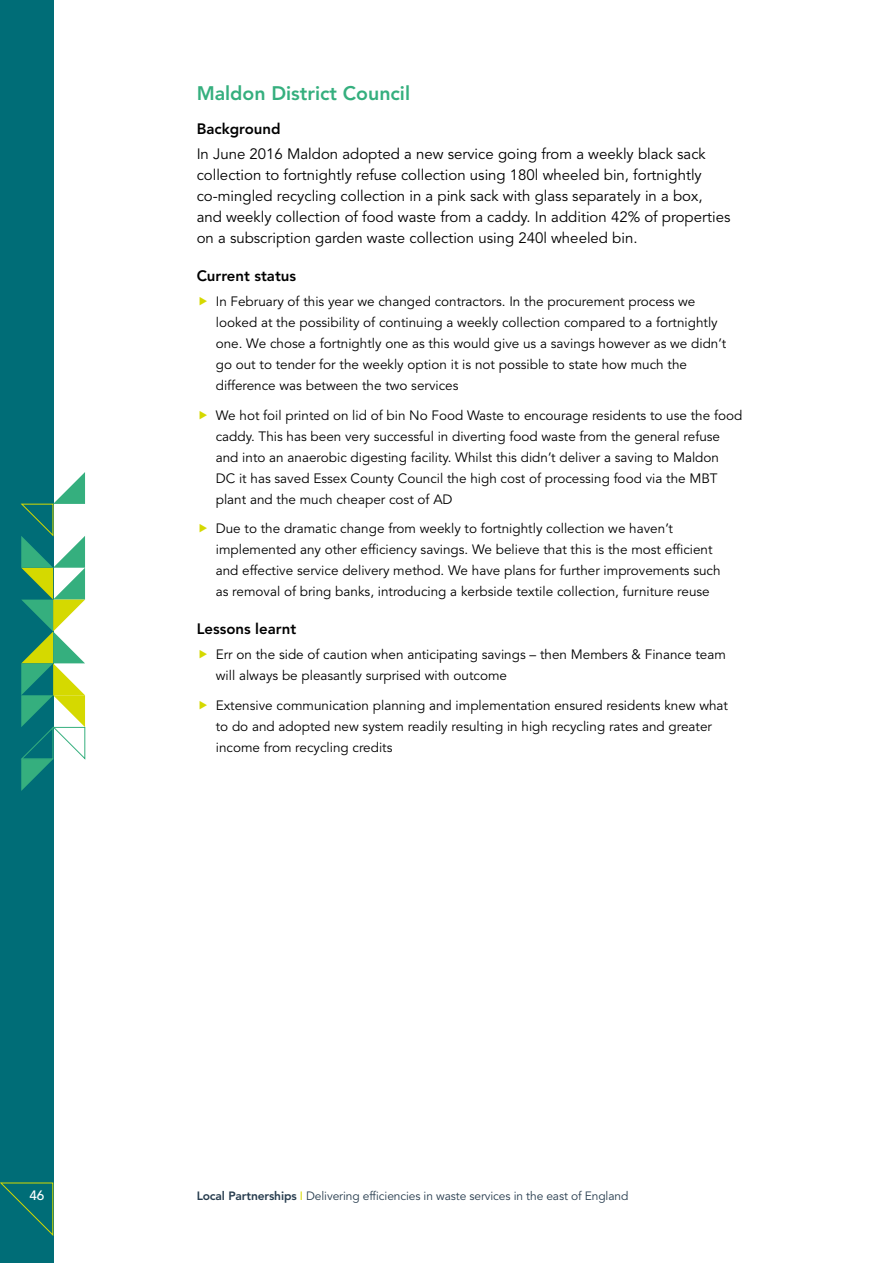
<style>
.page{position:relative;width:893px;height:1263px;background:#fff}
.page>*{position:absolute;margin:0;border:0;box-sizing:border-box;transform-origin:0 0}
.t1{font:800 19.5px "Avenir LT Std";color:#35af7e}
.t2{font:15px/21px "Avenir LT Std";color:#000}
.t3{font:800 15px "Avenir LT Std";color:#000}
.t4{font:13.5px/21px "Avenir LT Std";color:#000}
.t5{font:500 13.5px "Avenir LT Std";color:#fff}
.t6{font:12px "Avenir LT Std";letter-spacing:-.01em;color:#273c4e}
.s1{font-weight:800}
.s2{color:#d5d900}
</style>
<div class="page">
<div style="left:0;top:0;width:53px;height:1263px;background:#006d77"></div>
<svg style="left:21px;top:472px;width:64px;height:319px"></svg>
<svg style="left:0;top:1182px;width:54px;height:55px"></svg>
<h1 class="t1" style="left:197px;top:81px;width:215px">Maldon District Council</h1>
<p class="t3" style="left:197px;top:119px;width:85px">Background</p>
<p class="t2" style="left:197px;top:144px;width:535px">In June 2016 Maldon adopted a new service going from a weekly black sack collection to fortnightly refuse collection using 180l wheeled bin, fortnightly co-mingled recycling collection in a pink sack with glass separately in a box, and weekly collection of food waste from a caddy. In addition 42% of properties on a subscription garden waste collection using 240l wheeled bin.</p>
<p class="t3" style="left:197px;top:267px;width:101px">Current status</p>
<p class="t4" style="left:216px;top:291px;width:512px">In February of this year we changed contractors. In the procurement process we looked at the possibility of continuing a weekly collection compared to a fortnightly one. We chose a fortnightly one as this would give us a savings however as we didn’t go out to tender for the weekly option it is not possible to state how much the difference was between the two services</p>
<p class="t4" style="left:216px;top:405px;width:528px">We hot foil printed on lid of bin No Food Waste to encourage residents to use the food caddy. This has been very successful in diverting food waste from the general refuse and into an anaerobic digesting facility. Whilst this didn’t deliver a saving to Maldon<br>DC it has saved Essex County Council the high cost of processing food via the MBT plant and the much cheaper cost of AD</p>
<p class="t4" style="left:216px;top:518px;width:506px">Due to the dramatic change from weekly to fortnightly collection we haven’t implemented any other efficiency savings. We believe that this is the most efficient and effective service delivery method. We have plans for further improvements such as removal of bring banks, introducing a kerbside textile collection, furniture reuse</p>
<p class="t3" style="left:197px;top:620px;width:101px">Lessons learnt</p>
<p class="t4" style="left:216px;top:645px;width:512px">Err on the side of caution when anticipating savings – then Members &amp; Finance team will always be pleasantly surprised with outcome</p>
<p class="t4" style="left:216px;top:695px;width:514px">Extensive communication planning and implementation ensured residents knew what to do and adopted new system readily resulting in high recycling rates and greater income from recycling credits</p>
<p class="t5" style="left:29px;top:1188px;width:17px">46</p>
<p class="t6" style="left:197px;top:1189px;width:433px"><span class="s1">Local Partnerships</span> <span class="s2">I</span> Delivering efficiencies in waste services in the east of England</p>
</div>
